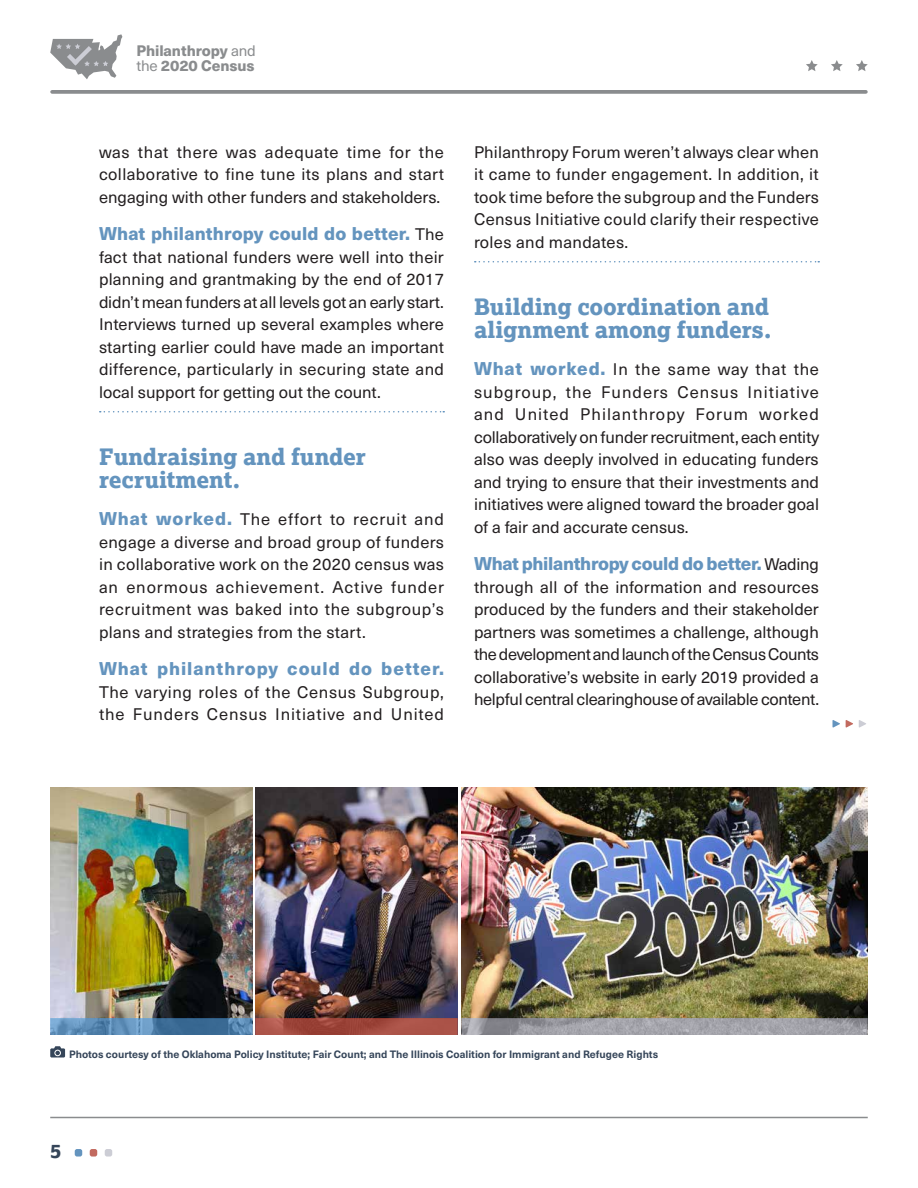
<style>
.page{position:relative;width:918px;height:1188px;background:#fff}
.page>*{position:absolute;margin:0;border:0;box-sizing:border-box;transform-origin:0 0}
.subhead_small_v2{font:800 22.5px/22.5px "Lexia";letter-spacing:-.005em;color:#6494be}
.t1{font:800 19.5px "Lexia";color:#354559}
.bodyCopy_v2{font:800 18.15px "Neue Haas Unica W1 G";letter-spacing:-.015em;color:#6494be}
.bodyCopy_v2-2{font:800 18.15px "Neue Haas Unica W1 G";letter-spacing:.01em;color:#6494be}
.bodyCopy_v2-3{font:800 18.15px "Neue Haas Unica W1 G";letter-spacing:.055em;color:#6494be}
.bodyCopy_v2-4{font:16.5px/22.5px "Neue Haas Unica W1 G";letter-spacing:.01em;color:#231f20;text-align:justify}
.bodyCopy_v2-5{font:16.5px/22.5px "Neue Haas Unica W1 G";letter-spacing:.04em;color:#231f20}
.t2{font:800 15px/15px "Neue Haas Unica W1 G";letter-spacing:-.005em;color:#8a8c8e}
.pic_caption_byline_v{font:700 10.5px "Neue Haas Unica W1 G";color:#354559}
.s1{font-weight:400}
.s2{font-weight:400;font-size:16.5px;color:#231f20}
.s3{font-weight:800;font-size:18.15px;color:#6494be}
</style>
<div class="page">
<div style="left:75px;top:1149px;width:7px;height:8px;background:#6494be;border-radius:2px"></div>
<div style="left:90px;top:1149px;width:7px;height:8px;background:#c26a5f;border-radius:2px"></div>
<div style="left:105px;top:1149px;width:7px;height:8px;background:#cccdd5;border-radius:2px"></div>
<hr style="left:50px;top:1117px;width:818px;height:1px;background:#8a8c8e">
<svg style="left:806px;top:60px;width:12px;height:11px"></svg>
<svg style="left:831px;top:60px;width:12px;height:11px"></svg>
<svg style="left:856px;top:60px;width:12px;height:11px"></svg>
<svg style="left:52px;top:90px;width:814px;height:4px;background:#919394"></svg>
<svg style="left:50px;top:34px;width:72px;height:45px"></svg>
<svg style="left:100px;top:411px;width:344px;height:1px"></svg>
<svg style="left:475px;top:261px;width:344px;height:1px"></svg>
<img style="left:461px;top:787px;width:407px;height:231px">
<img style="left:255px;top:788px;width:203px;height:230px">
<img style="left:50px;top:787px;width:203px;height:231px">
<svg style="left:50px;top:1018px;width:203px;height:17px;background:#5282ac"></svg>
<svg style="left:255px;top:1018px;width:203px;height:17px;background:#a34c41"></svg>
<svg style="left:461px;top:1018px;width:407px;height:17px;background:#9e9ea4"></svg>
<svg style="left:50px;top:1046px;width:15px;height:12px"></svg>
<svg style="left:833px;top:720px;width:7px;height:8px"></svg>
<svg style="left:846px;top:720px;width:7px;height:8px"></svg>
<svg style="left:859px;top:720px;width:7px;height:8px"></svg>
<p class="t2" style="left:136px;top:42px;width:121px">Philanthropy <span class="s1">and the</span> 2020 Census</p>
<p class="bodyCopy_v2-4" style="left:99px;top:140px;width:347px">was that there was adequate time for the collaborative to fine tune its plans and start engaging with other funders and stakeholders.</p>
<p class="bodyCopy_v2-2" style="left:99px;top:219px;width:347px">What philanthropy could do better. <span class="s2">The</span></p>
<p class="bodyCopy_v2-4" style="left:99px;top:245px;width:347px">fact that national funders were well into their planning and grantmaking by the end of 2017 didn’t mean funders at all levels got an early start.<br>Interviews turned up several examples where starting earlier could have made an important difference, particularly in securing state and local support for getting out the count.</p>
<h3 class="subhead_small_v2" style="left:99px;top:445px;width:268px">Fundraising and funder recruitment.</h3>
<p class="bodyCopy_v2-4" style="left:99px;top:507px;width:347px"><span class="s3">What worked.</span> The effort to recruit and engage a diverse and broad group of funders in collaborative work on the 2020 census was an enormous achievement. Active funder recruitment was baked into the subgroup’s plans and strategies from the start.</p>
<p class="bodyCopy_v2-3" style="left:99px;top:654px;width:347px">What philanthropy could do better.</p>
<p class="bodyCopy_v2-5" style="left:99px;top:680px;width:347px">The varying roles of the Census Subgroup, the Funders Census Initiative and United</p>
<p class="bodyCopy_v2-4" style="left:474px;top:140px;width:347px">Philanthropy Forum weren’t always clear when it came to funder engagement. In addition, it took time before the subgroup and the Funders Census Initiative could clarify their respective roles and mandates.</p>
<h3 class="subhead_small_v2" style="left:474px;top:295px;width:299px">Building coordination and alignment among funders.</h3>
<p class="bodyCopy_v2-4" style="left:474px;top:357px;width:347px"><span class="s3">What worked.</span> In the same way that the subgroup, the Funders Census Initiative and United Philanthropy Forum worked collaboratively on funder recruitment, each entity also was deeply involved in educating funders and trying to ensure that their investments and initiatives were aligned toward the broader goal of a fair and accurate census.</p>
<p class="bodyCopy_v2" style="left:474px;top:549px;width:346px">What philanthropy could do better. <span class="s2">Wading</span></p>
<p class="bodyCopy_v2-4" style="left:474px;top:575px;width:347px">through all of the information and resources produced by the funders and their stakeholder partners was sometimes a challenge, although the development and launch of the Census Counts collaborative’s website in early 2019 provided a helpful central clearinghouse of available content.</p>
<p class="pic_caption_byline_v" style="left:69px;top:1046px;width:591px">Photos courtesy of the Oklahoma Policy Institute; Fair Count; and The Illinois Coalition for Immigrant and Refugee Rights</p>
<p class="t1" style="left:50px;top:1139px;width:13px">5</p>
</div>
